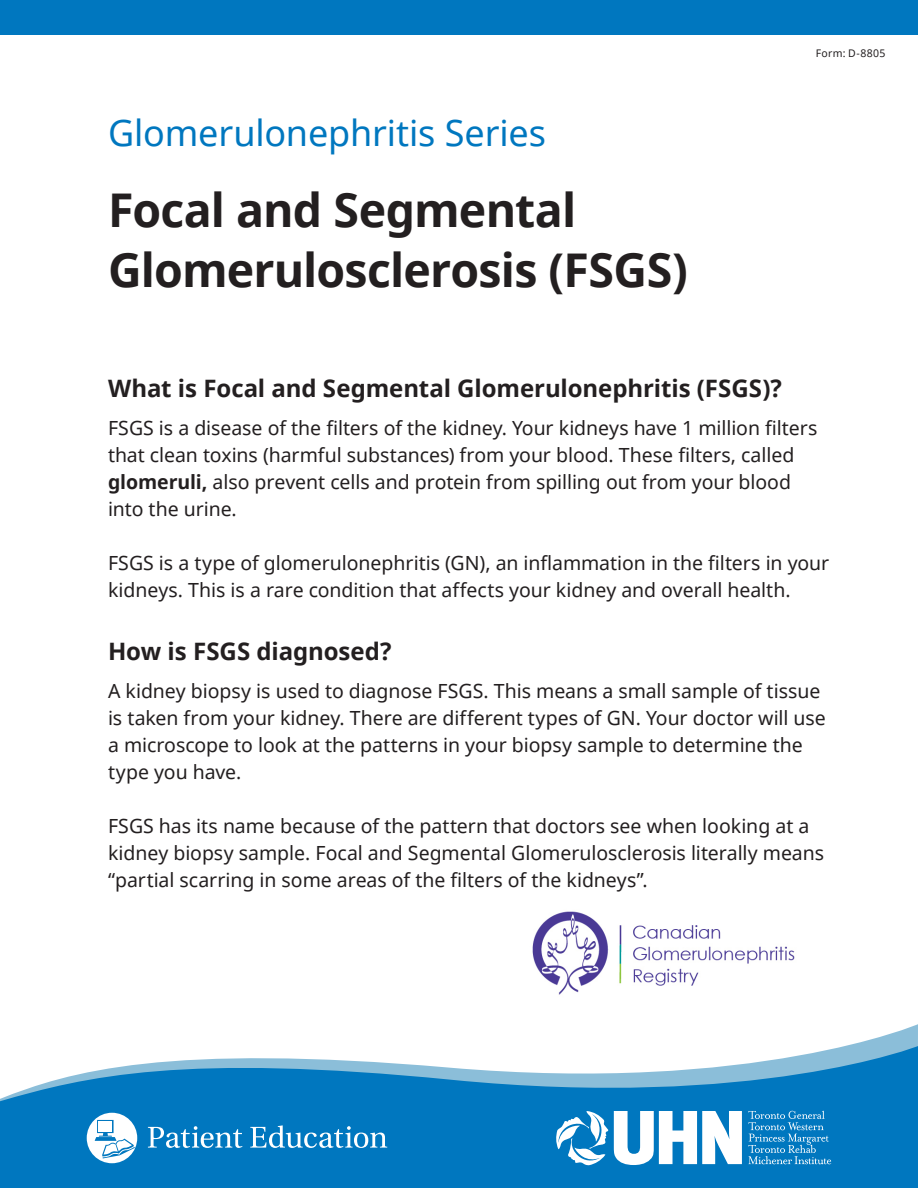
<style>
.page{position:relative;width:918px;height:1188px;background:#fff}
.page>*{position:absolute;margin:0;border:0;box-sizing:border-box;transform-origin:0 0}
.title__H1{font:700 46.5px/60px "Noto Sans";letter-spacing:-.02em;color:#231f20}
.title__H1-2{font:36px "Noto Sans";letter-spacing:-.005em;color:#0077bf}
.subtitle__H2{font:700 24px "Noto Sans";letter-spacing:-.005em;color:#231f20}
.body{font:19.5px/27px "Noto Sans";color:#231f20}
.t1{font:10.5px "Noto Sans";letter-spacing:.03em;color:#231f20}
.s1{font-weight:700}
</style>
<div class="page">
<svg style="left:845px;top:1024px;width:73px;height:22px"></svg>
<svg style="left:0;top:1046px;width:918px;height:142px;fill:#0077bf"></svg>
<div style="left:0;top:0;width:918px;height:35px;background:#0077bf"></div>
<svg style="left:148px;top:1126px;width:94px;height:22px"></svg>
<svg style="left:250px;top:1125px;width:137px;height:23px"></svg>
<svg style="left:87px;top:1113px;width:50px;height:50px"></svg>
<svg style="left:614px;top:1111px;width:128px;height:54px"></svg>
<svg style="left:555px;top:1111px;width:53px;height:54px"></svg>
<svg style="left:748px;top:1111px;width:83px;height:53px;background:#298cc9"></svg>
<img style="left:532px;top:911px;width:263px;height:84px">
<h1 class="title__H1-2" style="left:108px;top:109px;width:440px">Glomerulonephritis Series</h1>
<h1 class="title__H1" style="left:108px;top:179px;width:581px">Focal and Segmental<br>Glomerulosclerosis (FSGS)</h1>
<p class="t1" style="left:816px;top:46px;width:71px">Form: D-8805</p>
<h2 class="subtitle__H2" style="left:108px;top:371px;width:675px">What is Focal and Segmental Glomerulonephritis (FSGS)?</h2>
<p class="body" style="left:108px;top:414px;width:711px">FSGS is a disease of the filters of the kidney. Your kidneys have 1 million filters that clean toxins (harmful substances) from your blood. These filters, called <span class="s1">glomeruli,</span> also prevent cells and protein from spilling out from your blood into the urine.</p>
<p class="body" style="left:108px;top:549px;width:723px">FSGS is a type of glomerulonephritis (GN), an inflammation in the filters in your kidneys. This is a rare condition that affects your kidney and overall health.</p>
<h2 class="subtitle__H2" style="left:108px;top:634px;width:285px">How is FSGS diagnosed?</h2>
<p class="body" style="left:108px;top:677px;width:719px">A kidney biopsy is used to diagnose FSGS. This means a small sample of tissue is taken from your kidney. There are different types of GN. Your doctor will use a microscope to look at the patterns in your biopsy sample to determine the type you have.</p>
<p class="body" style="left:108px;top:812px;width:718px">FSGS has its name because of the pattern that doctors see when looking at a kidney biopsy sample. Focal and Segmental Glomerulosclerosis literally means “partial scarring in some areas of the filters of the kidneys”.</p>
</div>
